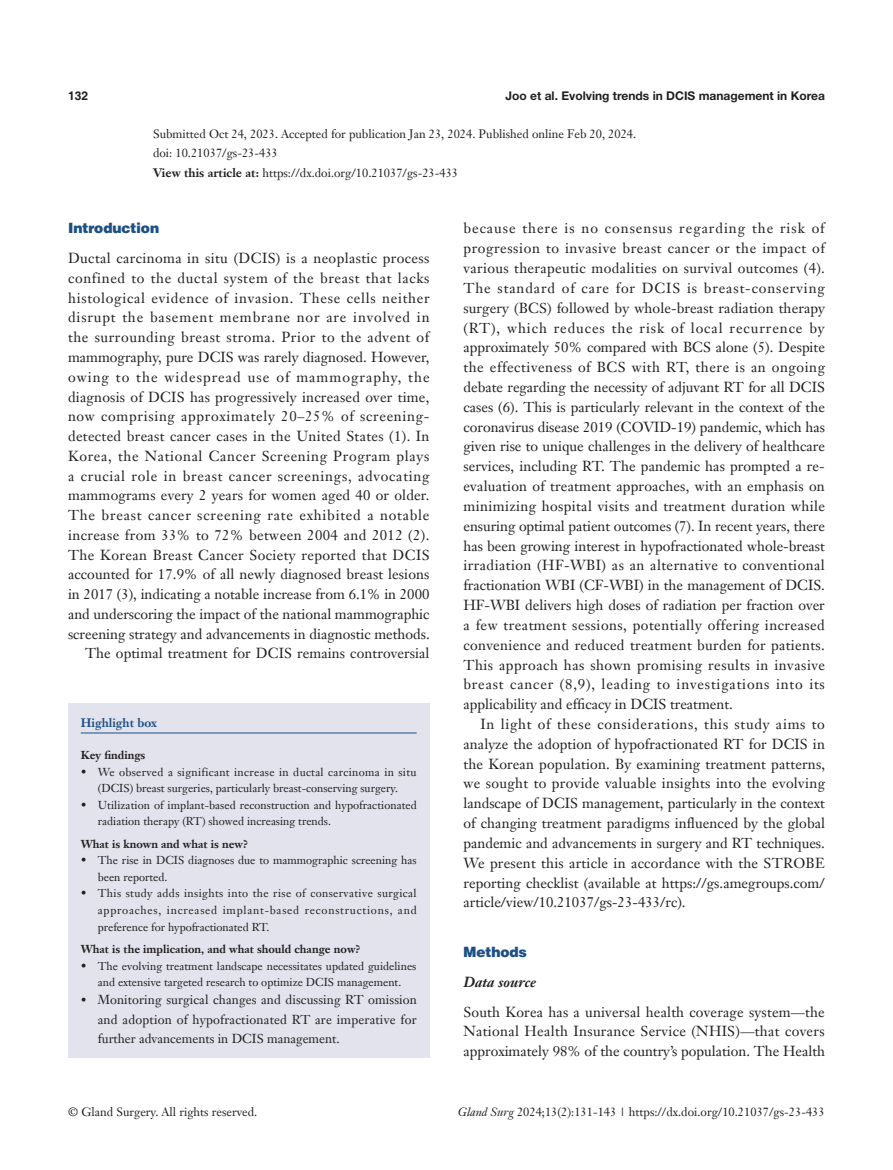
<style>
.page{position:relative;width:893px;height:1170px;background:#fff}
.page>*{position:absolute;margin:0;border:0;box-sizing:border-box;transform-origin:0 0}
._1ji-6_5{font:14.25px/19.8px "Janson Text LT";color:#231f20;text-align:justify}
._1ji-6_5-2{font:900 14.25px "Helvetica";color:#1c5085}
._2ji-6_5{font:italic 700 14.25px "Janson Text LT";color:#231f20}
.Cite{font:12.75px/19.5px "Janson Text LT";color:#231f20;text-align:justify}
.A-time{font:12px "Janson Text LT";color:#231f20}
.A-View_this_article{font:12px "Janson Text LT";color:#231f20}
.t1{font:700 12px "Helvetica Neue LT Pro";color:#231f20}
.A-doi{font:12px "Janson Text LT";color:#231f20}
.Cite-2{font:700 12px "Janson Text LT";color:#1c5085}
.t2{font:700 12px "Helvetica";color:#231f20}
.Cite-3{font:11.25px/16.5px "Janson Text LT";color:#231f20;text-align:center}
.Cite-4{font:700 11.25px "Janson Text LT";color:#231f20}
.s1{font-weight:700}
.s2{font-size:11.25px}
.s3{font-style:italic}
</style>
<div class="page">
<div style="left:68px;top:703px;width:361px;height:355px;background:#e2e3ec"></div>
<hr style="left:81px;top:732px;width:336px;height:1px;background:#1c5085">
<p class="t2" style="left:68px;top:88px;width:22px">132</p>
<p class="t1" style="left:506px;top:88px;width:321px">Joo et al. Evolving trends in DCIS management in Korea</p>
<p class="A-time" style="left:153px;top:126px;width:485px">Submitted Oct 24, 2023. Accepted for publication Jan 23, 2024. Published online Feb 20, 2024.</p>
<p class="A-doi" style="left:153px;top:146px;width:126px">doi: 10.21037/gs-23-433</p>
<p class="A-View_this_article" style="left:153px;top:165px;width:307px"><span class="s1">View this article at:</span> https://dx.doi.org/10.21037/gs-23-433</p>
<p class="_1ji-6_5-2" style="left:68px;top:219px;width:93px">Introduction</p>
<p class="_1ji-6_5" style="left:68px;top:248px;width:363px">Ductal carcinoma in situ (DCIS) is a neoplastic process confined to the ductal system of the breast that lacks histological evidence of invasion. These cells neither disrupt the basement membrane nor are involved in the surrounding breast stroma. Prior to the advent of mammography, pure DCIS was rarely diagnosed. However, owing to the widespread use of mammography, the diagnosis of DCIS has progressively increased over time, now comprising approximately 20–25% of screening&shy;detected breast cancer cases in the United States (1). In Korea, the National Cancer Screening Program plays a crucial role in breast cancer screenings, advocating mammograms every 2 years for women aged 40 or older.<br>The breast cancer screening rate exhibited a notable increase from 33% to 72% between 2004 and 2012 (2).<br>The Korean Breast Cancer Society reported that DCIS accounted for 17.9% of all newly diagnosed breast lesions in 2017 (3), indicating a notable increase from 6.1% in 2000 and underscoring the impact of the national mammographic screening strategy and advancements in diagnostic methods.</p>
<p class="_1ji-6_5" style="left:85px;top:643px;width:346px">The optimal treatment for DCIS remains controversial</p>
<p class="Cite-2" style="left:81px;top:714px;width:78px">Highlight box</p>
<p class="Cite-4" style="left:81px;top:747px;width:66px">Key findings</p>
<p class="Cite-3" style="left:81px;top:763px;width:337px">• We observed a significant increase in ductal carcinoma in situ (DCIS) breast surgeries, particularly breast-conserving surgery.</p>
<p class="Cite-3" style="left:98px;top:796px;width:321px;text-align:left;text-indent:-17px">• Utilization of implant-based reconstruction and hypofractionated radiation therapy (RT) showed increasing trends.</p>
<p class="Cite-4" style="left:81px;top:836px;width:169px">What is known and what is new?</p>
<p class="Cite-3" style="left:98px;top:852px;width:320px;text-align:left;text-indent:-17px">• The rise in DCIS diagnoses due to mammographic screening has been reported.</p>
<p class="Cite-3" style="left:98px;top:885px;width:320px;text-align:justify;text-indent:-17px">• This study adds insights into the rise of conservative surgical approaches, increased implant-based reconstructions, and preference for hypofractionated RT.</p>
<p class="Cite-4" style="left:81px;top:942px;width:281px">What is the implication, and what should change now?</p>
<p class="Cite-3" style="left:81px;top:957px;width:337px">• The evolving treatment landscape necessitates updated guidelines and extensive targeted research to optimize DCIS management.</p>
<p class="Cite" style="left:98px;top:989px;width:321px;text-indent:-17px"><span class="s2">•</span> Monitoring surgical changes and discussing RT omission and adoption of hypofractionated RT are imperative for further advancements in DCIS management.</p>
<p class="_1ji-6_5" style="left:463px;top:218px;width:363px">because there is no consensus regarding the risk of progression to invasive breast cancer or the impact of various therapeutic modalities on survival outcomes (4).<br>The standard of care for DCIS is breast-conserving surgery (BCS) followed by whole-breast radiation therapy (RT), which reduces the risk of local recurrence by approximately 50% compared with BCS alone (5). Despite the effectiveness of BCS with RT, there is an ongoing debate regarding the necessity of adjuvant RT for all DCIS cases (6). This is particularly relevant in the context of the coronavirus disease 2019 (COVID-19) pandemic, which has given rise to unique challenges in the delivery of healthcare services, including RT. The pandemic has prompted a re&shy;evaluation of treatment approaches, with an emphasis on minimizing hospital visits and treatment duration while ensuring optimal patient outcomes (7). In recent years, there has been growing interest in hypofractionated whole-breast irradiation (HF-WBI) as an alternative to conventional fractionation WBI (CF-WBI) in the management of DCIS.<br>HF-WBI delivers high doses of radiation per fraction over a few treatment sessions, potentially offering increased convenience and reduced treatment burden for patients.<br>This approach has shown promising results in invasive breast cancer (8,9), leading to investigations into its applicability and efficacy in DCIS treatment.</p>
<p class="_1ji-6_5" style="left:463px;top:714px;width:363px;text-indent:17px">In light of these considerations, this study aims to analyze the adoption of hypofractionated RT for DCIS in the Korean population. By examining treatment patterns, we sought to provide valuable insights into the evolving landscape of DCIS management, particularly in the context of changing treatment paradigms influenced by the global pandemic and advancements in surgery and RT techniques.<br>We present this article in accordance with the STROBE reporting checklist (available at https://gs.amegroups.com/ article/view/10.21037/gs-23-433/rc).</p>
<p class="_1ji-6_5-2" style="left:463px;top:942px;width:65px">Methods</p>
<p class="_2ji-6_5" style="left:463px;top:972px;width:74px">Data source</p>
<p class="_1ji-6_5" style="left:463px;top:1001px;width:363px">South Korea has a universal health coverage system—the National Health Insurance Service (NHIS)—that covers approximately 98% of the country’s population. The Health</p>
<p class="A-time" style="left:68px;top:1104px;width:191px">© Gland Surgery. All rights reserved.</p>
<p class="A-time" style="left:458px;top:1104px;width:368px"><span class="s3">Gland Surg</span> 2024;13(2):131-143 | https://dx.doi.org/10.21037/gs-23-433</p>
</div>
